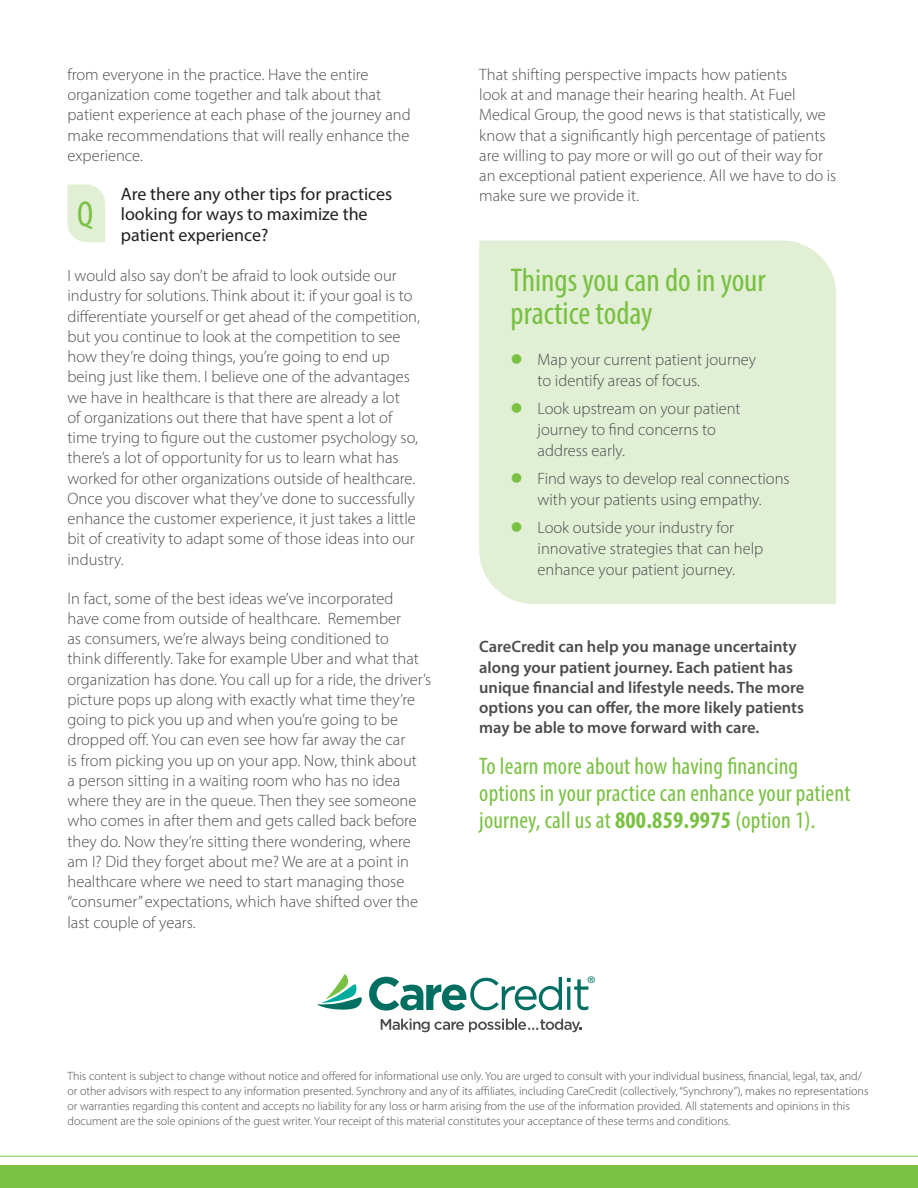
<style>
.page{position:relative;width:918px;height:1188px;background:#fff}
.page>*{position:absolute;margin:0;border:0;box-sizing:border-box;transform-origin:0 0}
.Body{font:condensed 36.15px "Myriad Pro";color:#79c142}
.Body-2{font:condensed 33px/33px "Myriad Pro";color:#79c142}
.Body-3{font:condensed 24px/27px "Myriad Pro";letter-spacing:.01em;color:#79c142}
.t1{font:300 21.6px "Myriad Pro";color:#006e60}
.Body-4{font:18px/20.2px "Myriad Pro";color:#231f20}
.Body_Copy_1{font:300 16.5px/20.2px "Myriad Pro";color:#4b4c4d}
.Body_Copy_1-2{font:600 16.5px/20.2px "Myriad Pro";color:#4b4c4d}
.t2{font:300 12px/15px "Myriad Pro";color:#4b4c4d}
.s1{color:#79c142}
.s2{font-weight:700}
</style>
<div class="page">
<svg style="left:67px;top:184px;width:38px;height:58px;background:#e3f0d7"></svg>
<div style="left:479px;top:241px;width:357px;height:363px;background:#e1efd4"></div>
<div style="left:0;top:1166px;width:918px;height:22px;background:#79c142"></div>
<hr style="left:0;top:1156px;width:918px;height:1px;background:#79c142">
<svg style="left:317px;top:974px;width:45px;height:36px"></svg>
<svg style="left:369px;top:977px;width:219px;height:34px"></svg>
<svg style="left:381px;top:1019px;width:200px;height:13px"></svg>
<p class="Body_Copy_1" style="left:68px;top:64px;width:345px">from everyone in the practice. Have the entire organization come together and talk about that patient experience at each phase of the journey and make recommendations that will really enhance the experience.</p>
<p class="Body" style="left:77px;top:192px;width:18px">Q</p>
<p class="Body-4" style="left:121px;top:184px;width:273px">Are there any other tips for practices looking for ways to maximize the patient experience?</p>
<p class="Body_Copy_1" style="left:68px;top:265px;width:354px">I would also say don’t be afraid to look outside our industry for solutions. Think about it: if your goal is to differentiate yourself or get ahead of the competition, but you continue to look at the competition to see how they’re doing things, you’re going to end up being just like them. I believe one of the advantages we have in healthcare is that there are already a lot<br>of organizations out there that have spent a lot of time trying to figure out the customer psychology so, there’s a lot of opportunity for us to learn what has worked for other organizations outside of healthcare.<br>Once you discover what they’ve done to successfully enhance the customer experience, it just takes a little bit of creativity to adapt some of those ideas into our industry.</p>
<p class="Body_Copy_1" style="left:68px;top:588px;width:365px">In fact, some of the best ideas we’ve incorporated<br>have come from outside of healthcare. Remember<br>as consumers, we’re always being conditioned to<br>think differently. Take for example Uber and what that organization has done. You call up for a ride, the driver’s picture pops up along with exactly what time they’re going to pick you up and when you’re going to be dropped off. You can even see how far away the car<br>is from picking you up on your app. Now, think about<br>a person sitting in a waiting room who has no idea where they are in the queue. Then they see someone who comes in after them and gets called back before they do. Now they’re sitting there wondering, where am I? Did they forget about me? We are at a point in healthcare where we need to start managing those “consumer” expectations, which have shifted over the last couple of years.</p>
<p class="Body_Copy_1" style="left:479px;top:64px;width:359px">That shifting perspective impacts how patients<br>look at and manage their hearing health. At Fuel Medical Group, the good news is that statistically, we know that a significantly high percentage of patients are willing to pay more or will go out of their way for an exceptional patient experience. All we have to do is make sure we provide it.</p>
<p class="Body-2" style="left:511px;top:263px;width:257px">Things you can do in your practice today</p>
<p class="Body_Copy_1" style="left:538px;top:349px;width:220px;line-height:21px;text-indent:-27px"><span class="s1">●</span> Map your current patient journey to identify areas of focus.</p>
<p class="Body_Copy_1" style="left:538px;top:398px;width:205px;line-height:21px;text-indent:-27px"><span class="s1">●</span> Look upstream on your patient journey to find concerns to address early.</p>
<p class="Body_Copy_1" style="left:511px;top:468px;width:281px;line-height:21px;text-align:center"><span class="s1">●</span> Find ways to develop real connections with your patients using empathy.</p>
<p class="Body_Copy_1" style="left:538px;top:517px;width:227px;line-height:21px;text-indent:-27px"><span class="s1">●</span> Look outside your industry for innovative strategies that can help enhance your patient journey.</p>
<p class="Body_Copy_1-2" style="left:479px;top:636px;width:326px">CareCredit can help you manage uncertainty along your patient journey. Each patient has unique financial and lifestyle needs. The more options you can offer, the more likely patients may be able to move forward with care.</p>
<p class="Body-3" style="left:479px;top:752px;width:373px">To learn more about how having financing options in your practice can enhance your patient journey, call us at <span class="s2">800.859.9975</span> (option 1).</p>
<p class="t1" style="left:587px;top:971px;width:10px">®</p>
<p class="t2" style="left:68px;top:1069px;width:803px">This content is subject to change without notice and offered for informational use only. You are urged to consult with your individual business, financial, legal, tax, and/ or other advisors with respect to any information presented. Synchrony and any of its affiliates, including CareCredit (collectively, “Synchrony”), makes no representations or warranties regarding this content and accepts no liability for any loss or harm arising from the use of the information provided. All statements and opinions in this document are the sole opinions of the guest writer. Your receipt of this material constitutes your acceptance of these terms and conditions.</p>
</div>
